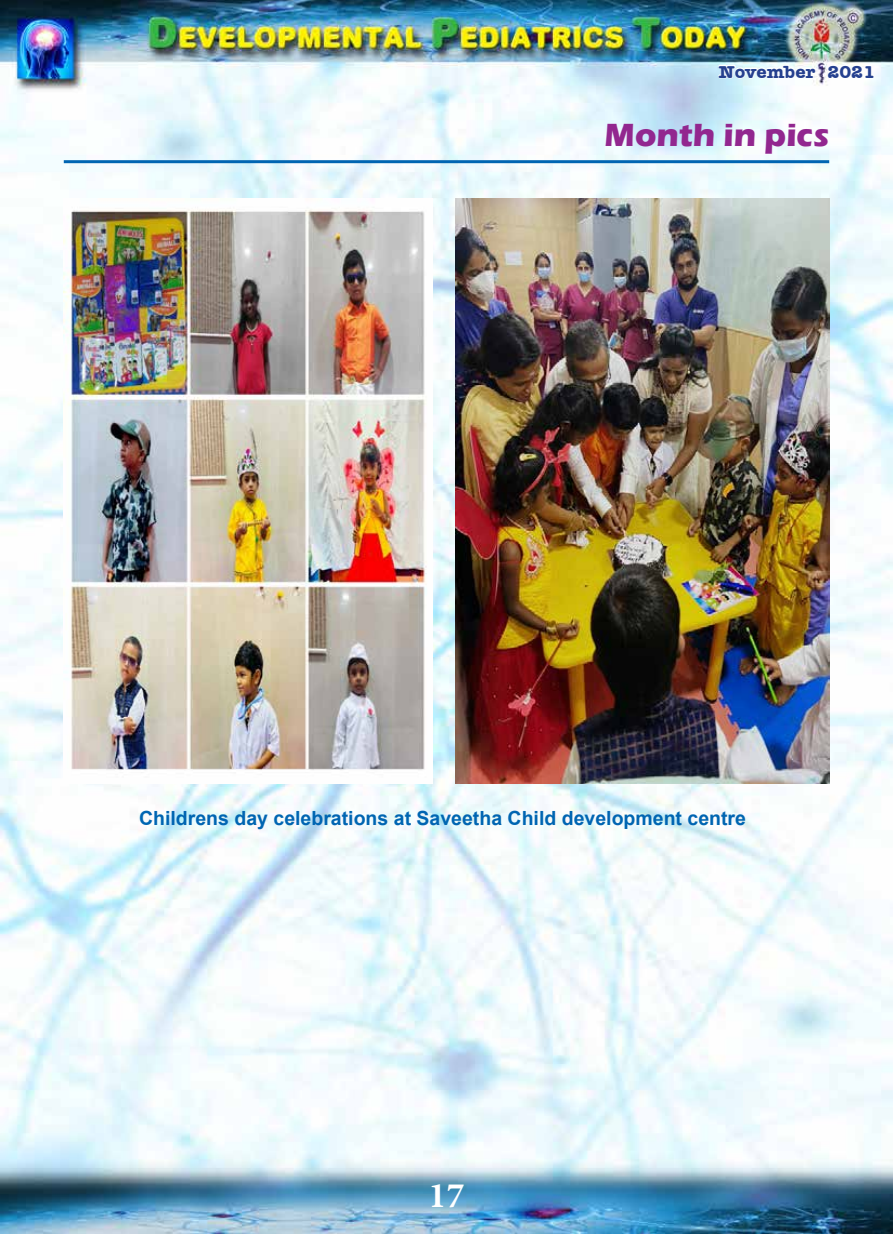
<style>
.page{position:relative;width:893px;height:1234px;background:#fff}
.page>*{position:absolute;margin:0;border:0;box-sizing:border-box;transform-origin:0 0}
.t1{font:700 36px "Minion Pro";color:#fff}
.t2{font:700 33px "Eras ITC";color:#92278f}
.t3{font:700 19.5px "Arial";color:#0065b2}
.t4{font:700 18px "Amer Typewriter IT Cby BT";color:#25408f}
</style>
<div class="page">
<img style="left:0;top:0;width:893px;height:1233px">
<img style="left:717px;top:0;width:100px;height:148px">
<svg style="left:826px;top:64px;width:50px;height:16px"></svg>
<hr style="left:64px;top:160px;width:765px;height:3px;background:#0065b2">
<img style="left:63px;top:198px;width:369px;height:585px">
<img style="left:456px;top:199px;width:373px;height:584px">
<p class="t4" style="left:719px;top:60px;width:158px">November 2021</p>
<h2 class="t2" style="left:605px;top:116px;width:226px">month in pics</h2>
<p class="t3" style="left:139px;top:804px;width:608px">Childrens day celebrations at Saveetha Child development centre</p>
<h1 class="t1" style="left:428px;top:1169px;width:37px">17</h1>
</div>
